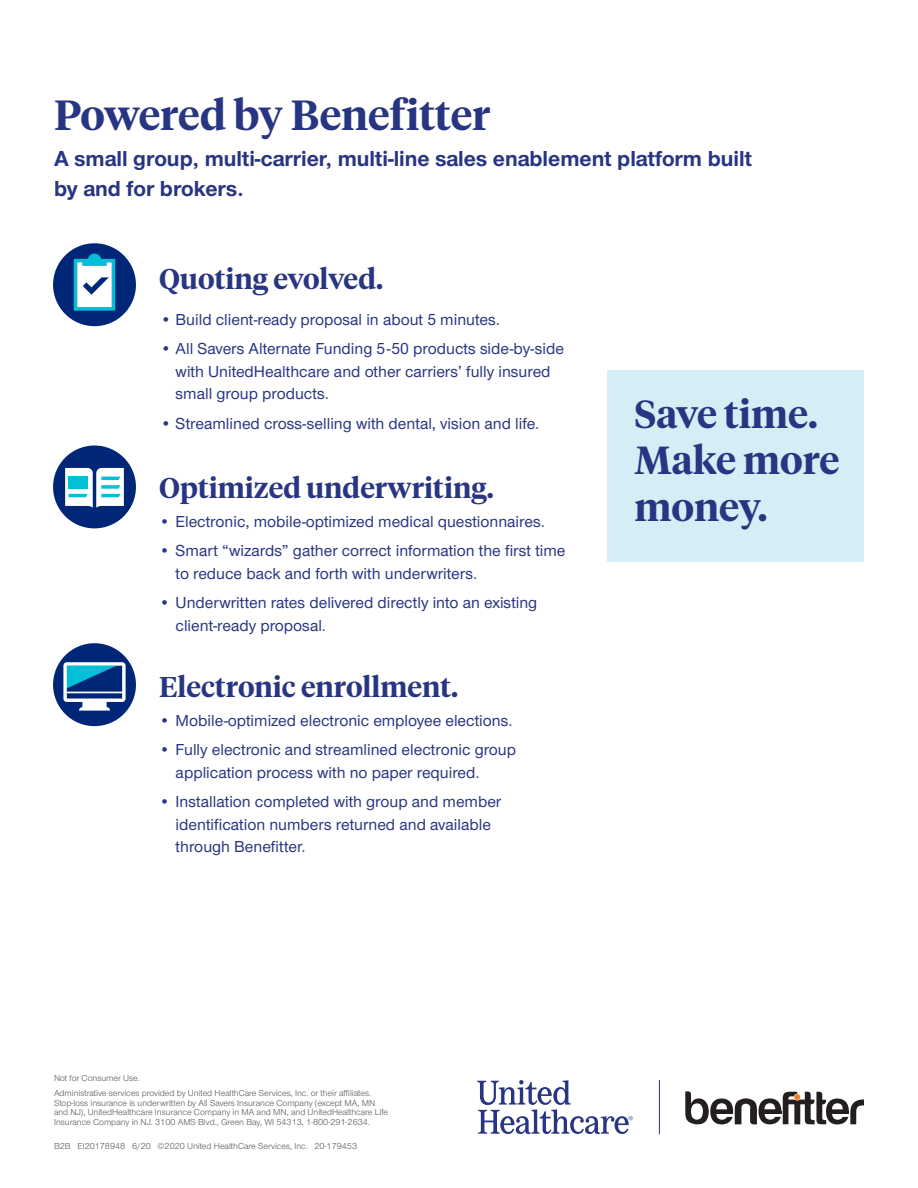
<style>
.page{position:relative;width:918px;height:1188px;background:#fff}
.page>*{position:absolute;margin:0;border:0;box-sizing:border-box;transform-origin:0 0}
.H2{font:600 42px "UHC Serif Headline";color:#283582}
.H4{font:600 39px/46.5px "UHC Serif Headline";color:#283582}
.Body{font:600 28.5px "UHC Serif Headline";color:#283582}
.Lead_In{font:600 28.5px "UHC Serif Headline";color:#283582}
.H2-2{font:700 22.5px/30px "UHC Sans";color:#283582}
.t1{font:500 16.5px/22.5px "UHC Sans";color:#283582}
.Disclaimer_Copyrigh{font:9px/9.8px "UHC Sans";color:#57585a}
</style>
<div class="page">
<svg style="left:477px;top:1080px;width:156px;height:54px"></svg>
<hr style="left:659px;top:1080px;width:1px;height:54px;background:#283582">
<svg style="left:685px;top:1091px;width:179px;height:33px"></svg>
<div style="left:608px;top:370px;width:256px;height:191px;background:#d5eef5"></div>
<div style="left:53px;top:243px;width:83px;height:83px;background:#002678;border-radius:41px"></div>
<svg style="left:74px;top:254px;width:41px;height:57px;background:#8fccdf"></svg>
<div style="left:53px;top:446px;width:83px;height:82px;background:#002678;border-radius:41px"></div>
<svg style="left:65px;top:468px;width:59px;height:40px;background:#bddbe8"></svg>
<div style="left:69px;top:477px;width:19px;height:12px;background:#00bfd6"></div>
<div style="left:53px;top:643px;width:83px;height:83px;background:#002678;border-radius:41px"></div>
<svg style="left:63px;top:662px;width:63px;height:49px"></svg>
<p class="H2" style="left:54px;top:86px;width:438px">Powered by Benefitter</p>
<p class="H2-2" style="left:54px;top:143px;width:700px">A small group, multi-carrier, multi-line sales enablement platform built by and for brokers.</p>
<p class="Lead_In" style="left:159px;top:259px;width:226px">Quoting evolved.</p>
<p class="t1" style="left:161px;top:308px;width:341px">• Build client-ready proposal in about 5 minutes.</p>
<p class="t1" style="left:176px;top:337px;width:390px;text-indent:-15px">• All Savers Alternate Funding 5-50 products side-by-side with UnitedHealthcare and other carriers’ fully insured small group products.</p>
<p class="t1" style="left:161px;top:411px;width:380px">• Streamlined cross-selling with dental, vision and life.</p>
<p class="Body" style="left:159px;top:468px;width:336px">Optimized underwriting.</p>
<p class="t1" style="left:159px;top:510px;width:387px">• Electronic, mobile-optimized medical questionnaires.</p>
<p class="t1" style="left:176px;top:539px;width:391px;text-indent:-16px">• Smart “wizards” gather correct information the first time to reduce back and forth with underwriters.</p>
<p class="t1" style="left:176px;top:591px;width:363px;text-indent:-16px">• Underwritten rates delivered directly into an existing client-ready proposal.</p>
<p class="Body" style="left:159px;top:667px;width:301px">Electronic enrollment.</p>
<p class="t1" style="left:159px;top:709px;width:355px">• Mobile-optimized electronic employee elections.</p>
<p class="t1" style="left:176px;top:738px;width:342px;text-indent:-16px">• Fully electronic and streamlined electronic group application process with no paper required.</p>
<p class="t1" style="left:176px;top:790px;width:327px;text-indent:-16px">• Installation completed with group and member identification numbers returned and available through Benefitter.</p>
<p class="H4" style="left:634px;top:389px;width:206px">Save time.<br>Make more money.</p>
<p class="Disclaimer_Copyrigh" style="left:54px;top:1073px;width:87px">Not for Consumer Use.</p>
<p class="Disclaimer_Copyrigh" style="left:54px;top:1088px;width:336px">Administrative services provided by United HealthCare Services, Inc. or their affiliates.<br>Stop-loss insurance is underwritten by All Savers Insurance Company (except MA, MN and NJ), UnitedHealthcare Insurance Company in MA and MN, and UnitedHealthcare Life Insurance Company in NJ. 3100 AMS Blvd., Green Bay, WI 54313, 1-800-291-2634.</p>
<p class="Disclaimer_Copyrigh" style="left:54px;top:1141px;width:305px">B2B EI20178948 6/20 ©2020 United HealthCare Services, Inc. 20-179453</p>
</div>
